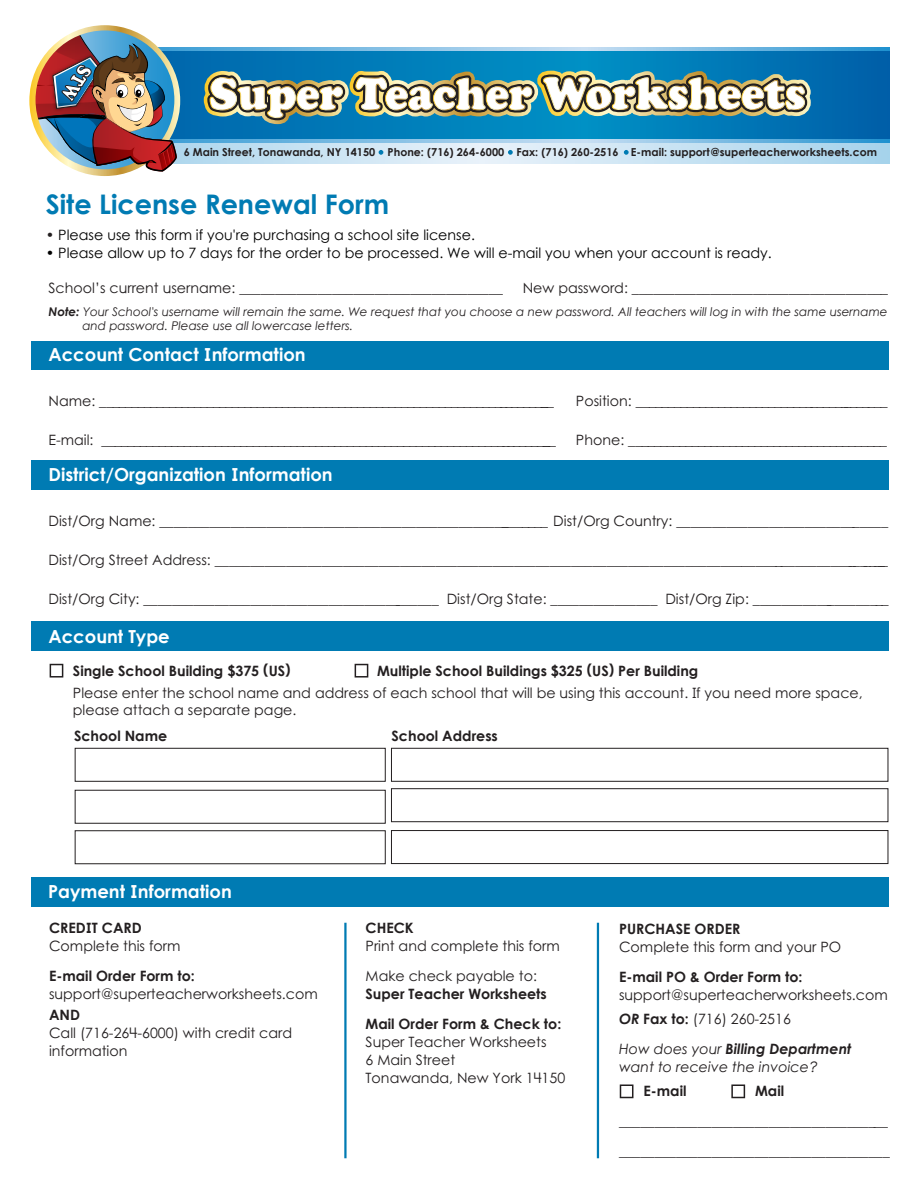
<style>
.page{position:relative;width:918px;height:1188px;background:#fff}
.page>*{position:absolute;margin:0;border:0;box-sizing:border-box;transform-origin:0 0}
.t1{font:700 27px "Century STW3";color:#007bb3}
.t2{font:700 18px "Century STW3";color:#fff}
.t3{font:14.25px/18px "Century STW4";color:#231f20}
.t4{font:14.25px/16.5px "Century STW3";color:#231f20}
.t5{font:14.25px "Century Gothic";color:#000}
.t6{font:700 14.25px/30px "Century STW4";color:#231f20}
.t7{font:700 14.25px "Century STW3";color:#231f20}
.t8{font:italic 14.25px/18px "Century STW4";color:#231f20}
.t9{font:italic 12px/14.2px "Century STW3";color:#231f20}
.t10{font:700 10.95px "Century STW3";color:#231f20}
.s1{font-family:"Century STW3";font-weight:700;color:#231f20}
.s2{font-weight:700}
.s3{font-weight:700;font-style:italic}
</style>
<div class="page">
<svg style="left:118px;top:139px;width:772px;height:25px;background:#99cce8"></svg>
<div style="left:61px;top:51px;width:829px;height:87px;background:#0066ac"></div>
<img style="left:29px;top:25px;width:151px;height:151px">
<div style="left:32px;top:341px;width:857px;height:29px;background:#007bb3"></div>
<div style="left:32px;top:461px;width:857px;height:29px;background:#007bb3"></div>
<div style="left:32px;top:621px;width:857px;height:29px;background:#007bb3"></div>
<svg style="left:50px;top:664px;width:13px;height:14px"></svg>
<svg style="left:355px;top:664px;width:13px;height:14px"></svg>
<svg style="left:201px;top:47px;width:612px;height:414px"></svg>
<div style="left:75px;top:748px;width:311px;height:34px;border:1px solid #231f20"></div>
<div style="left:391px;top:748px;width:497px;height:34px;border:1px solid #231f20"></div>
<div style="left:75px;top:790px;width:311px;height:34px;border:1px solid #231f20"></div>
<div style="left:391px;top:788px;width:497px;height:34px;border:1px solid #231f20"></div>
<div style="left:75px;top:830px;width:311px;height:34px;border:1px solid #231f20"></div>
<div style="left:391px;top:830px;width:497px;height:34px;border:1px solid #231f20"></div>
<hr style="left:344px;top:923px;width:3px;height:235px;background:#007bb3">
<hr style="left:597px;top:923px;width:2px;height:235px;background:#007bb3">
<div style="left:32px;top:878px;width:857px;height:29px;background:#007bb3"></div>
<svg style="left:620px;top:1084px;width:13px;height:14px"></svg>
<svg style="left:731px;top:1084px;width:14px;height:14px"></svg>
<p class="t10" style="left:184px;top:144px;width:695px">6 Main Street, Tonawanda, NY 14150 Phone: (716) 264-6000 Fax: (716) 260-2516 E-mail: support@superteacherworksheets.com</p>
<h1 class="t1" style="left:46px;top:184px;width:345px">Site License Renewal Form</h1>
<p class="t5" style="left:46px;top:224px;width:431px"><span class="s1">•</span> Please use this form if you're purchasing a school site license.</p>
<p class="t5" style="left:46px;top:242px;width:728px">• Please allow up to 7 days for the order to be processed. We will e-mail you when your account is ready.</p>
<p class="t4" style="left:48px;top:280px;width:456px">School’s current username: _____________________________________</p>
<p class="t4" style="left:523px;top:280px;width:367px">New password: ____________________________________</p>
<p class="t9" style="left:82px;top:304px;width:807px;text-indent:-34px"><span class="s2">Note:</span> Your School's username will remain the same. We request that you choose a new password. All teachers will log in with the same username and password. Please use all lowercase letters.</p>
<p class="t2" style="left:48px;top:341px;width:259px">Account Contact Information</p>
<p class="t3" style="left:48px;top:391px;width:507px">Name: _________________________________________________________________________</p>
<p class="t3" style="left:576px;top:391px;width:313px">Position: _________________________________________</p>
<p class="t3" style="left:48px;top:430px;width:509px">E-mail: _________________________________________________________________________</p>
<p class="t3" style="left:576px;top:430px;width:313px">Phone: _________________________________________</p>
<p class="t2" style="left:48px;top:461px;width:286px">District/Organization Information</p>
<p class="t3" style="left:48px;top:512px;width:841px">Dist/Org Name: _______________________________________________________ Dist/Org Country: ______________________________</p>
<p class="t3" style="left:48px;top:551px;width:841px">Dist/Org Street Address: __________________________________________________________________________________________________</p>
<p class="t3" style="left:48px;top:590px;width:842px">Dist/Org City: __________________________________________ Dist/Org State: _______________ Dist/Org Zip: ____________________</p>
<p class="t2" style="left:48px;top:622px;width:123px">Account Type</p>
<p class="t7" style="left:73px;top:660px;width:219px">Single School Building $375 (US)</p>
<p class="t7" style="left:377px;top:660px;width:323px">Multiple School Buildings $325 (US) Per Building</p>
<p class="t4" style="left:73px;top:684px;width:791px">Please enter the school name and address of each school that will be using this account. If you need more space, please attach a separate page.</p>
<p class="t7" style="left:74px;top:725px;width:95px">School Name</p>
<p class="t7" style="left:392px;top:725px;width:108px">School Address</p>
<p class="t2" style="left:48px;top:878px;width:185px">Payment Information</p>
<p class="t6" style="left:49px;top:912px;width:94px">CREDIT CARD</p>
<p class="t3" style="left:49px;top:937px;width:133px">Complete this form</p>
<p class="t6" style="left:49px;top:960px;width:147px">E-mail Order Form to:</p>
<p class="t3" style="left:49px;top:985px;width:270px">support@superteacherworksheets.com</p>
<p class="t6" style="left:49px;top:999px;width:33px">AND</p>
<p class="t3" style="left:49px;top:1024px;width:245px">Call (716-264-6000) with credit card information</p>
<p class="t6" style="left:366px;top:912px;width:50px">CHECK</p>
<p class="t3" style="left:366px;top:931px;width:196px;line-height:30px">Print and complete this form<br>Make check payable to:</p>
<p class="t6" style="left:366px;top:978px;width:197px">Super Teacher Worksheets<br>Mail Order Form &amp; Check to:</p>
<p class="t3" style="left:366px;top:1033px;width:201px">Super Teacher Worksheets<br>6 Main Street<br>Tonawanda, New York 14150</p>
<p class="t6" style="left:619px;top:913px;width:123px">PURCHASE ORDER</p>
<p class="t3" style="left:619px;top:938px;width:224px">Complete this form and your PO</p>
<p class="t6" style="left:619px;top:961px;width:185px">E-mail PO &amp; Order Form to:</p>
<p class="t3" style="left:619px;top:983px;width:270px;line-height:24px">support@superteacherworksheets.com<br><span class="s3">OR</span> <span class="s2">Fax to:</span> (716) 260-2516</p>
<p class="t8" style="left:619px;top:1040px;width:234px">How does your <span class="s2">Billing Department </span>want to receive the invoice?</p>
<p class="t6" style="left:644px;top:1075px;width:45px">E-mail</p>
<p class="t6" style="left:755px;top:1075px;width:31px">Mail</p>
<p class="t3" style="left:619px;top:1106px;width:272px;line-height:30px">______________________________________ ______________________________________</p>
</div>
